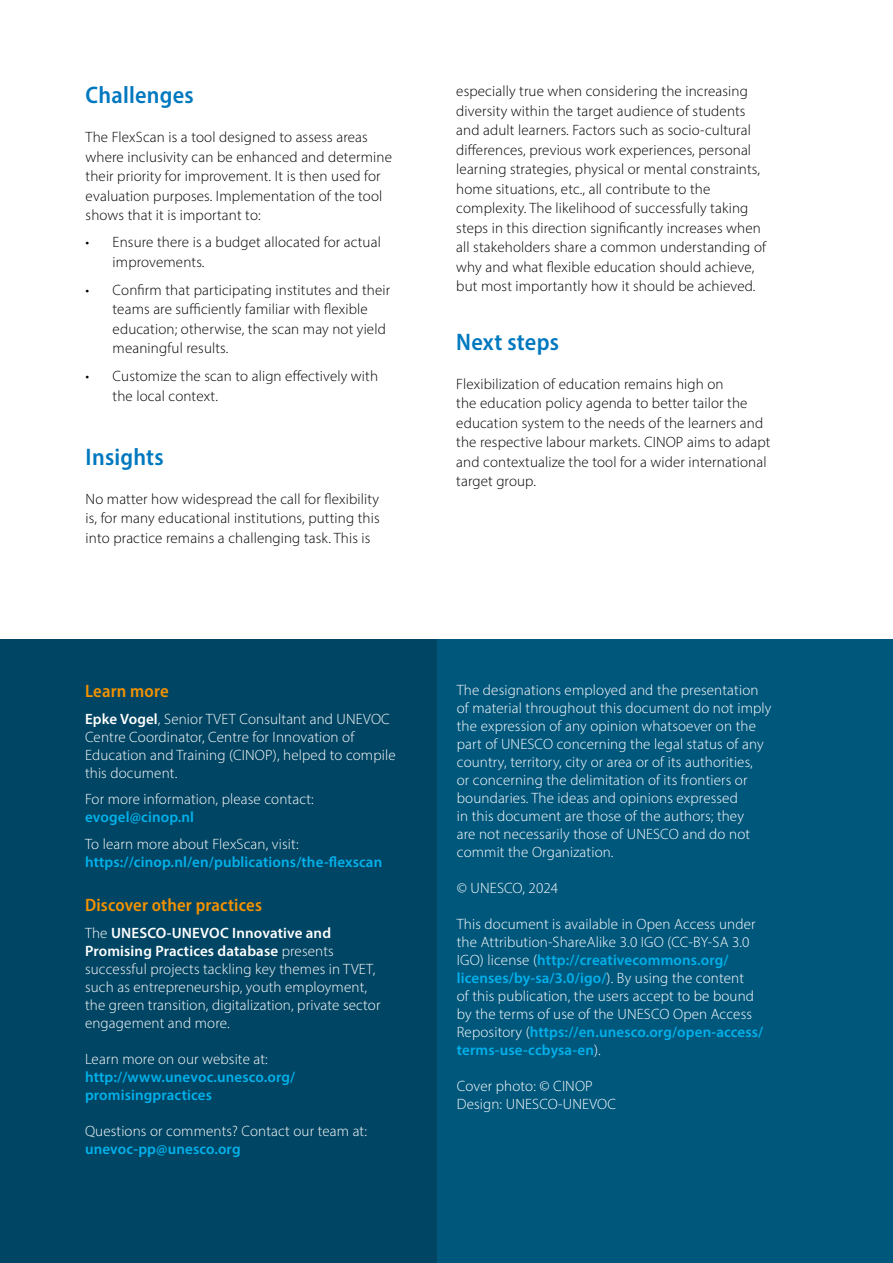
<style>
.page{position:relative;width:893px;height:1263px;background:#fff}
.page>*{position:absolute;margin:0;border:0;box-sizing:border-box;transform-origin:0 0}
.t1{font:600 semi-condensed 24px "Myriad Pro";letter-spacing:.01em;color:#0078bf}
.t2{font:600 semi-condensed 18px "Myriad Pro";letter-spacing:.01em;color:#f39200}
.t3{font:300 15px/19.5px "Myriad Pro";letter-spacing:.01em;color:#000}
.t4{font:300 15px/18px "Myriad Pro";letter-spacing:.01em;color:#fff}
.t5{font:600 15px/18px "Myriad Pro";letter-spacing:.01em;color:#00b1eb}
.s1{font-weight:600}
.s2{font-weight:600;color:#00b1eb}
</style>
<div class="page">
<div style="left:0;top:639px;width:437px;height:624px;background:#004563"></div>
<div style="left:437px;top:639px;width:456px;height:624px;background:#00577c"></div>
<h1 class="t1" style="left:86px;top:80px;width:110px">Challenges</h1>
<p class="t3" style="left:86px;top:127px;width:308px">The FlexScan is a tool designed to assess areas where inclusivity can be enhanced and determine their priority for improvement. It is then used for evaluation purposes. Implementation of the tool shows that it is important to:</p>
<p class="t3" style="left:113px;top:232px;width:270px;text-indent:-27px">• Ensure there is a budget allocated for actual improvements.</p>
<p class="t3" style="left:113px;top:280px;width:279px;text-indent:-27px">• Confirm that participating institutes and their teams are sufficiently familiar with flexible education; otherwise, the scan may not yield meaningful results.</p>
<p class="t3" style="left:113px;top:366px;width:267px;text-indent:-27px">• Customize the scan to align effectively with the local context.</p>
<h1 class="t1" style="left:86px;top:441px;width:80px">Insights</h1>
<p class="t3" style="left:86px;top:489px;width:295px;text-align:justify">No matter how widespread the call for flexibility is, for many educational institutions, putting this into practice remains a challenging task. This is</p>
<p class="t2" style="left:85px;top:680px;width:85px">Learn more</p>
<p class="t4" style="left:85px;top:709px;width:312px"><span class="s1">Epke Vogel</span>, Senior TVET Consultant and UNEVOC Centre Coordinator, Centre for Innovation of Education and Training (CINOP), helped to compile this document.</p>
<p class="t4" style="left:85px;top:790px;width:230px">For more information, please contact:</p>
<p class="t5" style="left:85px;top:808px;width:111px">evogel@cinop.nl</p>
<p class="t4" style="left:85px;top:834px;width:215px">To learn more about FlexScan, visit:</p>
<p class="t5" style="left:85px;top:852px;width:299px">https://cinop.nl/en/publications/the-flexscan</p>
<p class="t2" style="left:85px;top:894px;width:178px">Discover other practices</p>
<p class="t4" style="left:85px;top:923px;width:297px">The <span class="s1">UNESCO-UNEVOC Innovative and Promising Practices database</span> presents successful projects tackling key themes in TVET, such as entrepreneurship, youth employment, the green transition, digitalization, private sector engagement and more.</p>
<p class="t4" style="left:85px;top:1049px;width:184px">Learn more on our website at:</p>
<p class="t5" style="left:85px;top:1067px;width:212px">http://www.unevoc.unesco.org/ promisingpractices</p>
<p class="t4" style="left:85px;top:1121px;width:283px">Questions or comments? Contact our team at:</p>
<p class="t5" style="left:85px;top:1139px;width:157px">unevoc-pp@unesco.org</p>
<p class="t3" style="left:456px;top:81px;width:311px">especially true when considering the increasing diversity within the target audience of students and adult learners. Factors such as socio-cultural differences, previous work experiences, personal learning strategies, physical or mental constraints, home situations, etc., all contribute to the complexity. The likelihood of successfully taking steps in this direction significantly increases when all stakeholders share a common understanding of why and what flexible education should achieve, but most importantly how it should be achieved.</p>
<h1 class="t1" style="left:456px;top:327px;width:104px">Next steps</h1>
<p class="t3" style="left:456px;top:374px;width:316px">Flexibilization of education remains high on<br>the education policy agenda to better tailor the education system to the needs of the learners and the respective labour markets. CINOP aims to adapt and contextualize the tool for a wider international target group.</p>
<p class="t4" style="left:457px;top:681px;width:316px">The designations employed and the presentation of material throughout this document do not imply the expression of any opinion whatsoever on the part of UNESCO concerning the legal status of any country, territory, city or area or of its authorities,<br>or concerning the delimitation of its frontiers or boundaries. The ideas and opinions expressed<br>in this document are those of the authors; they<br>are not necessarily those of UNESCO and do not commit the Organization.</p>
<p class="t4" style="left:457px;top:879px;width:103px">© UNESCO, 2024</p>
<p class="t4" style="left:457px;top:915px;width:308px">This document is available in Open Access under the Attribution-ShareAlike 3.0 IGO (CC-BY-SA 3.0<br>IGO) license (<span class="s2">http://creativecommons.org/ licenses/by-sa/3.0/igo/</span>). By using the content<br>of this publication, the users accept to be bound by the terms of use of the UNESCO Open Access Repository (<span class="s2">https://en.unesco.org/open-access/ terms-use-ccbysa-en</span>).</p>
<p class="t4" style="left:457px;top:1077px;width:161px">Cover photo: © CINOP<br>Design: UNESCO-UNEVOC</p>
</div>
